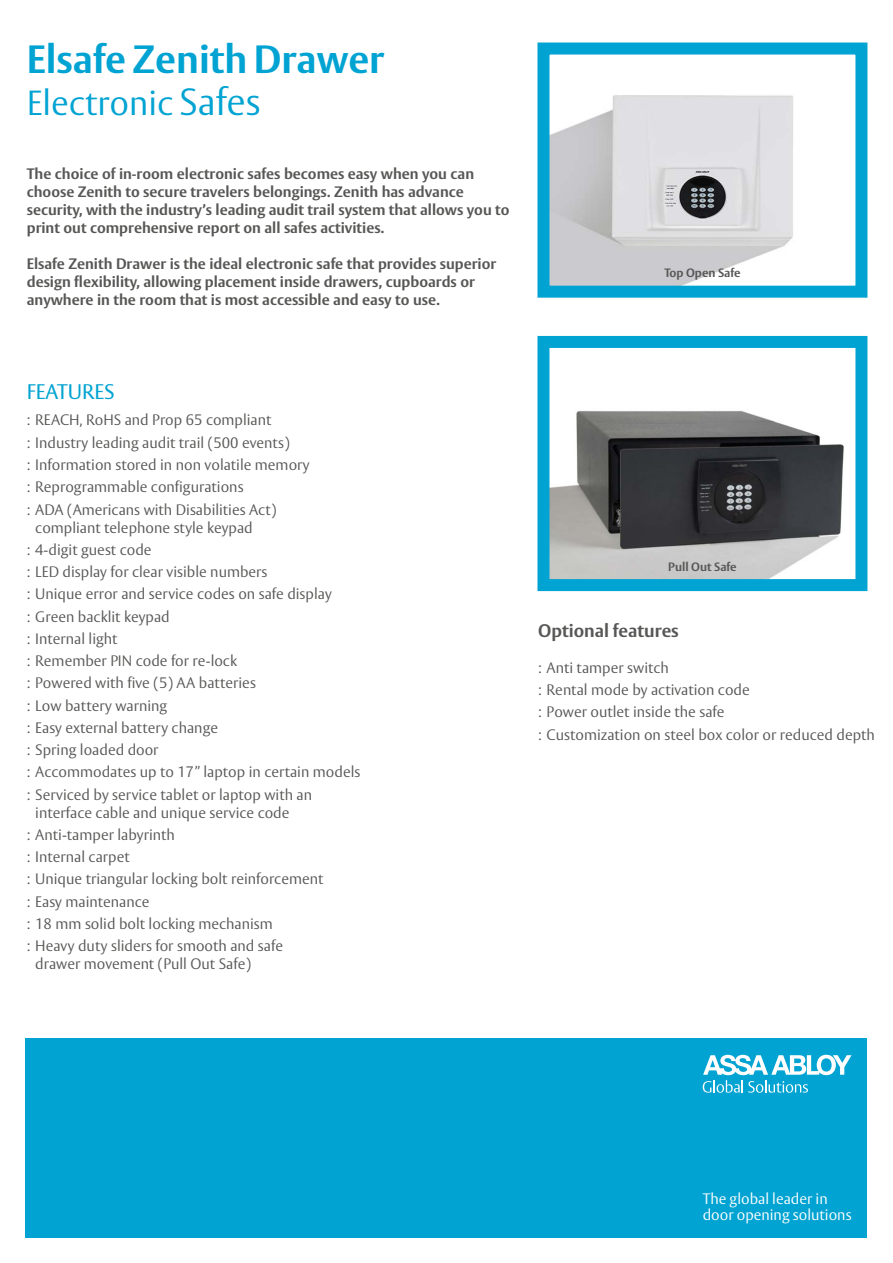
<style>
.page{position:relative;width:893px;height:1263px;background:#fff}
.page>*{position:absolute;margin:0;border:0;box-sizing:border-box;transform-origin:0 0}
.Rubrik_pos{font:700 39px "ASSA Vesta";color:#00a3d2}
.Rubrik_pos-2{font:300 34.5px "ASSA Vesta";color:#00a3d2}
.DS_Heading_3{font:21px "ASSA Vesta";color:#00a3d2}
.t1{font:700 18px "ASSA Vesta";color:#575756}
.t2{font:300 15px/18px "ASSA Vesta";color:#575756}
.DS_Ingress{font:700 15px/18px "ASSA Vesta";color:#575756}
.Bröd_neg{font:300 15px/16.5px "ASSA Vesta";color:#fff}
.t3{font:700 12px "ASSA Vesta";color:#575756}
.s1{font-size:37.5px}
</style>
<div class="page">
<div style="left:26px;top:1038px;width:841px;height:199px;background:#00a3d2"></div>
<svg style="left:703px;top:1055px;width:148px;height:38px"></svg>
<img style="left:550px;top:95px;width:243px;height:190px">
<div style="left:537px;top:43px;width:330px;height:255px;border:12px solid #00a3d2"></div>
<img style="left:550px;top:411px;width:294px;height:167px">
<div style="left:537px;top:336px;width:330px;height:255px;border:12px solid #00a3d2"></div>
<p class="Rubrik_pos" style="left:27px;top:35px;width:359px">Elsafe Zenith Drawer</p>
<p class="Rubrik_pos-2" style="left:27px;top:82px;width:235px">Electronic <span class="s1">Safes</span></p>
<p class="DS_Ingress" style="left:27px;top:165px;width:484px">The choice of in-room electronic safes becomes easy when you can choose Zenith to secure travelers belongings. Zenith has advance security, with the industry’s leading audit trail system that allows you to print out comprehensive report on all safes activities.</p>
<p class="DS_Ingress" style="left:27px;top:255px;width:471px">Elsafe Zenith Drawer is the ideal electronic safe that provides superior design flexibility, allowing placement inside drawers, cupboards or anywhere in the room that is most accessible and easy to use.</p>
<p class="t3" style="left:664px;top:266px;width:78px">Top Open Safe</p>
<p class="DS_Heading_3" style="left:27px;top:379px;width:89px">FEATURES</p>
<p class="t2" style="left:27px;top:412px;width:246px">: REACH, RoHS and Prop 65 compliant</p>
<p class="t2" style="left:27px;top:434px;width:264px">: Industry leading audit trail (500 events)</p>
<p class="t2" style="left:27px;top:456px;width:284px">: Information stored in non volatile memory</p>
<p class="t2" style="left:27px;top:479px;width:218px">: Reprogrammable configurations</p>
<p class="t2" style="left:35px;top:501px;width:243px;text-indent:-9px">: ADA (Americans with Disabilities Act) compliant telephone style keypad</p>
<p class="t2" style="left:27px;top:541px;width:126px">: 4-digit guest code</p>
<p class="t2" style="left:27px;top:563px;width:242px">: LED display for clear visible numbers</p>
<p class="t2" style="left:27px;top:586px;width:306px">: Unique error and service codes on safe display</p>
<p class="t2" style="left:27px;top:608px;width:144px">: Green backlit keypad</p>
<p class="t2" style="left:27px;top:630px;width:92px">: Internal light</p>
<p class="t2" style="left:27px;top:652px;width:212px">: Remember PIN code for re-lock</p>
<p class="t2" style="left:27px;top:675px;width:231px">: Powered with five (5) AA batteries</p>
<p class="t2" style="left:27px;top:697px;width:142px">: Low battery warning</p>
<p class="t2" style="left:27px;top:719px;width:193px">: Easy external battery change</p>
<p class="t2" style="left:27px;top:741px;width:133px">: Spring loaded door</p>
<p class="t2" style="left:27px;top:764px;width:335px">: Accommodates up to 17” laptop in certain models</p>
<p class="t2" style="left:35px;top:786px;width:278px;text-indent:-9px">: Serviced by service tablet or laptop with an interface cable and unique service code</p>
<p class="t2" style="left:27px;top:826px;width:150px">: Anti-tamper labyrinth</p>
<p class="t2" style="left:27px;top:848px;width:104px">: Internal carpet</p>
<p class="t2" style="left:27px;top:871px;width:298px">: Unique triangular locking bolt reinforcement</p>
<p class="t2" style="left:27px;top:893px;width:124px">: Easy maintenance</p>
<p class="t2" style="left:27px;top:915px;width:248px">: 18 mm solid bolt locking mechanism</p>
<p class="t2" style="left:35px;top:937px;width:249px;text-indent:-9px">: Heavy duty sliders for smooth and safe drawer movement (Pull Out Safe)</p>
<p class="t3" style="left:668px;top:559px;width:70px">Pull Out Safe</p>
<p class="t1" style="left:538px;top:619px;width:142px">Optional features</p>
<p class="t2" style="left:538px;top:659px;width:132px">: Anti tamper switch</p>
<p class="t2" style="left:538px;top:682px;width:213px">: Rental mode by activation code</p>
<p class="t2" style="left:538px;top:704px;width:188px">: Power outlet inside the safe</p>
<p class="t2" style="left:538px;top:726px;width:338px">: Customization on steel box color or reduced depth</p>
<p class="Bröd_neg" style="left:703px;top:1191px;width:150px">The global leader in door opening solutions</p>
</div>
